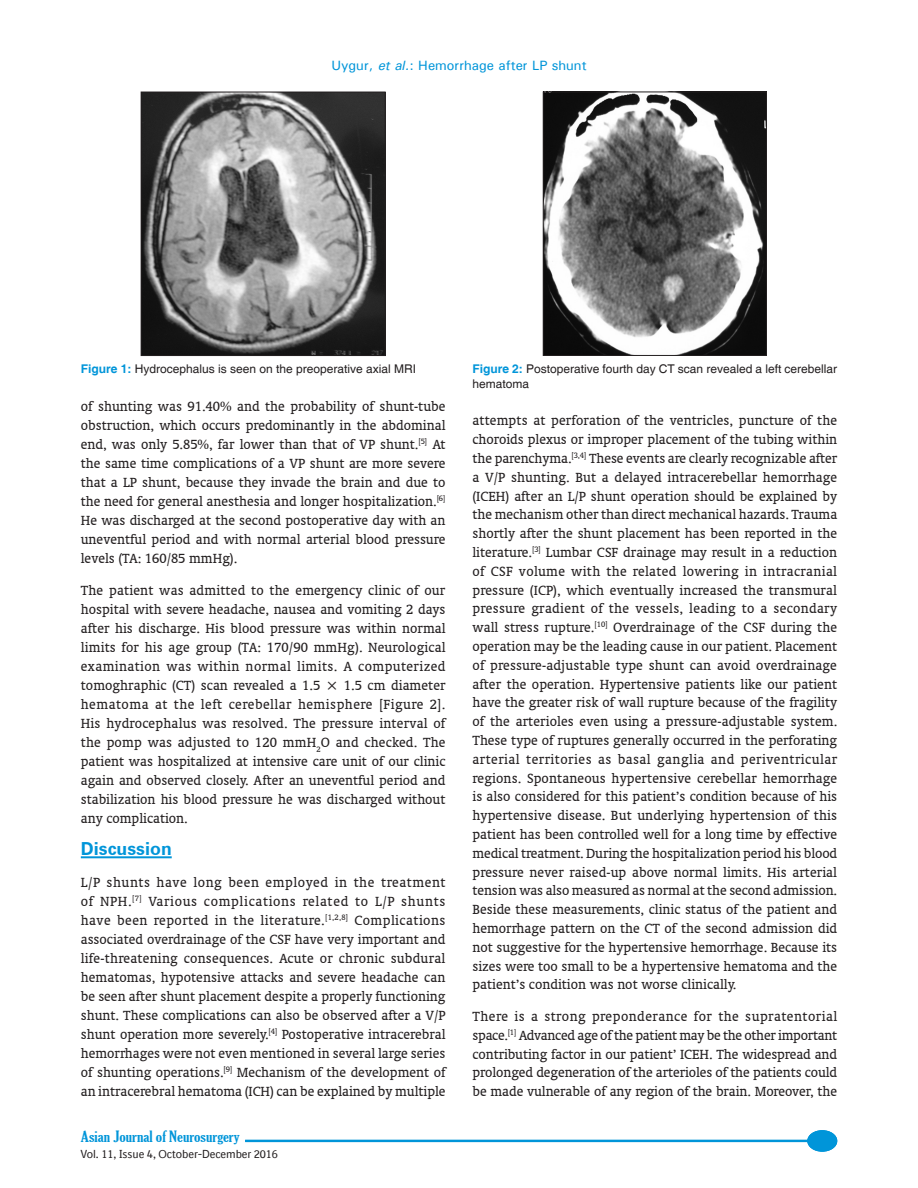
<style>
.page{position:relative;width:918px;height:1188px;background:#fff}
.page>*{position:absolute;margin:0;border:0;box-sizing:border-box;transform-origin:0 0}
.t1{font:700 18px "Zurich BT";color:#0095d9}
.TX{font:15px/18.8px "Oranda BT";color:#231f20;text-align:justify}
.RF{font:extra-condensed 15px "Gloucester";color:#0095d9;scale:1.25 1}
.t2{font:500 13.5px "Univers";color:#0095d9}
.FGC{font:12px/15px "Helvetica";color:#231f20}
.RF_RECTO_1{font:11.25px "BI Sans";letter-spacing:-.005em;color:#231f20}
.s1{font-style:italic}
.s2{font-weight:700;color:#0095d9}
</style>
<div class="page">
<div style="left:808px;top:1131px;width:29px;height:20px;background:#0095d9;border-radius:50%"></div>
<div style="left:807px;top:1130px;width:30px;height:22px;border:1px solid #0095d9;border-radius:50%"></div>
<hr style="left:245px;top:1140px;width:575px;height:2px;background:#0095d9">
<hr style="left:81px;top:856px;width:91px;height:2px;background:#0095d9">
<img style="left:143px;top:94px;width:240px;height:260px">
<div style="left:141px;top:92px;width:244px;height:264px;border:1px solid #231f20"></div>
<img style="left:545px;top:94px;width:220px;height:260px">
<div style="left:543px;top:92px;width:224px;height:264px;border:1px solid #231f20"></div>
<p class="t2" style="left:331px;top:57px;width:257px">Uygur, <span class="s1">etal.</span>: Hemorrhage after LP shunt</p>
<p class="FGC" style="left:81px;top:362px;width:337px"><span class="s2">Figure 1:</span> Hydrocephalus is seen on the preoperative axial MRI</p>
<p class="FGC" style="left:472px;top:362px;width:366px"><span class="s2">Figure 2:</span> Postoperative fourth day CT scan revealed a left cerebellar hematoma</p>
<p class="TX" style="left:81px;top:397px;width:366px">of shunting was 91.40% and the probability of shunt-tube obstruction, which occurs predominantly in the abdominal end, was only 5.85%, far lower than that of VP shunt.<sup>[5]</sup> At the same time complications of a VP shunt are more severe that a LP shunt, because they invade the brain and due to the need for general anesthesia and longer hospitalization.<sup>[6] </sup>He was discharged at the second postoperative day with an uneventful period and with normal arterial blood pressure levels (TA: 160/85 mmHg).</p>
<p class="TX" style="left:81px;top:580px;width:366px">The patient was admitted to the emergency clinic of our hospital with severe headache, nausea and vomiting 2 days after his discharge. His blood pressure was within normal limits for his age group (TA: 170/90 mmHg). Neurological examination was within normal limits. A computerized tomoghraphic (CT) scan revealed a 1.5 × 1.5 cm diameter hematoma at the left cerebellar hemisphere [Figure 2].<br>His hydrocephalus was resolved. The pressure interval of the pomp was adjusted to 120 mmH<sub>2</sub>O and checked. The patient was hospitalized at intensive care unit of our clinic again and observed closely. After an uneventful period and stabilization his blood pressure he was discharged without any complication.</p>
<h1 class="t1" style="left:81px;top:838px;width:92px">Discussion</h1>
<p class="TX" style="left:81px;top:873px;width:366px">L/P shunts have long been employed in the treatment of NPH.<sup>[7]</sup> Various complications related to L/P shunts have been reported in the literature.<sup>[1,2,8]</sup> Complications associated overdrainage of the CSF have very important and life-threatening consequences. Acute or chronic subdural hematomas, hypotensive attacks and severe headache can be seen after shunt placement despite a properly functioning shunt. These complications can also be observed after a V/P shunt operation more severely.<sup>[4]</sup> Postoperative intracerebral hemorrhages were not even mentioned in several large series of shunting operations.<sup>[9]</sup> Mechanism of the development of an intracerebral hematoma (ICH) can be explained by multiple</p>
<p class="RF" style="left:81px;top:1128px;width:129px">Asian Journal of Neurosurgery</p>
<p class="RF_RECTO_1" style="left:81px;top:1148px;width:199px">Vol. 11, Issue 4, October‑December 2016</p>
<p class="TX" style="left:472px;top:411px;width:366px">attempts at perforation of the ventricles, puncture of the choroids plexus or improper placement of the tubing within the parenchyma.<sup>[3,4]</sup> These events are clearly recognizable after a V/P shunting. But a delayed intracerebellar hemorrhage (ICEH) after an L/P shunt operation should be explained by the mechanism other than direct mechanical hazards. Trauma shortly after the shunt placement has been reported in the literature.<sup>[3]</sup> Lumbar CSF drainage may result in a reduction of CSF volume with the related lowering in intracranial pressure (ICP), which eventually increased the transmural pressure gradient of the vessels, leading to a secondary wall stress rupture.<sup>[10]</sup> Overdrainage of the CSF during the operation may be the leading cause in our patient. Placement of pressure‑adjustable type shunt can avoid overdrainage after the operation. Hypertensive patients like our patient have the greater risk of wall rupture because of the fragility of the arterioles even using a pressure‑adjustable system.<br>These type of ruptures generally occurred in the perforating arterial territories as basal ganglia and periventricular regions. Spontaneous hypertensive cerebellar hemorrhage is also considered for this patient’s condition because of his hypertensive disease. But underlying hypertension of this patient has been controlled well for a long time by effective medical treatment. During the hospitalization period his blood pressure never raised‑up above normal limits. His arterial tension was also measured as normal at the second admission.<br>Beside these measurements, clinic status of the patient and hemorrhage pattern on the CT of the second admission did not suggestive for the hypertensive hemorrhage. Because its sizes were too small to be a hypertensive hematoma and the patient’s condition was not worse clinically.</p>
<p class="TX" style="left:472px;top:1007px;width:366px">There is a strong preponderance for the supratentorial space.<sup>[1]</sup> Advanced age of the patient may be the other important contributing factor in our patient’ ICEH. The widespread and prolonged degeneration of the arterioles of the patients could be made vulnerable of any region of the brain. Moreover, the</p>
</div>
